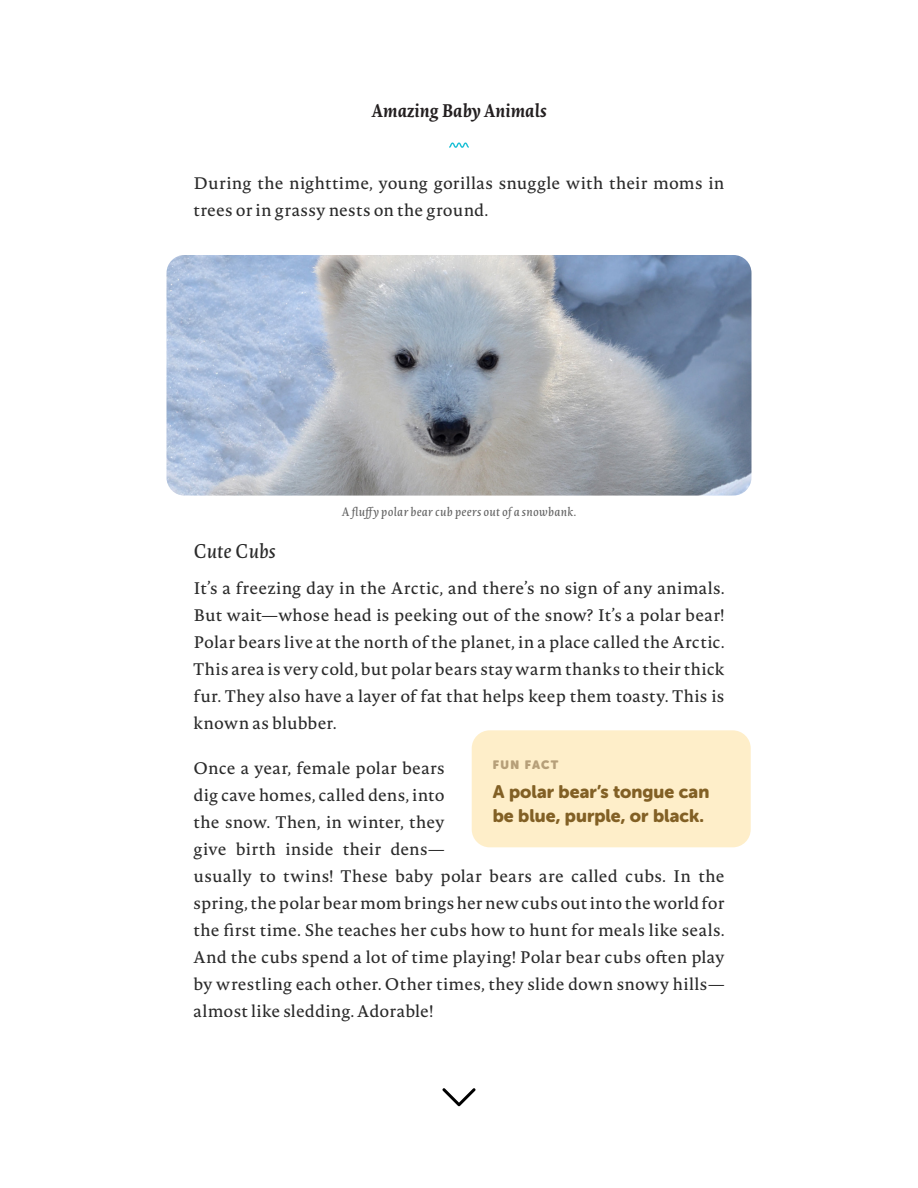
<style>
.page{position:relative;width:918px;height:1188px;background:#fff}
.page>*{position:absolute;margin:0;border:0;box-sizing:border-box;transform-origin:0 0}
.Section_Title{font:italic 19.5px "Novel Pro";letter-spacing:-.005em;color:#2a2a2a}
.Callout{font:18px/24px "Museo Sans Rounded 900";color:#826025}
.t1{font:italic 700 18px "Novel Pro";color:#231f20}
.Main_Body{font:16.5px/27px "Novel Pro";letter-spacing:.015em;color:#2a2a2a}
.t2{font:italic 12px "Novel Pro";letter-spacing:.02em;color:#656565}
.Callout-2{font:12px "Museo Sans Rounded";letter-spacing:.115em;color:#b69f79}
</style>
<div class="page">
<svg style="left:449px;top:142px;width:20px;height:6px"></svg>
<svg style="left:442px;top:1088px;width:34px;height:18px"></svg>
<img style="left:166px;top:255px;width:586px;height:241px">
<div style="left:472px;top:730px;width:279px;height:117px;background:#feeec9;border-radius:18px"></div>
<p class="t1" style="left:371px;top:97px;width:177px">Amazing Baby Animals</p>
<p class="Main_Body" style="left:194px;top:169px;width:533px">During the nighttime, young gorillas snuggle with their moms in trees or in grassy nests on the ground.</p>
<p class="t2" style="left:342px;top:503px;width:236px">A fluffy polar bear cub peers out of a snowbank.</p>
<h4 class="Section_Title" style="left:194px;top:537px;width:84px">Cute Cubs</h4>
<p class="Main_Body" style="left:194px;top:574px;width:533px;text-align:justify">It’s a freezing day in the Arctic, and there’s no sign of any animals.<br>But wait—whose head is peeking out of the snow? It’s a polar bear!<br>Polar bears live at the north of the planet, in a place called the Arctic.<br>This area is very cold, but polar bears stay warm thanks to their thick fur. They also have a layer of fat that helps keep them toasty. This is known as blubber.</p>
<p class="Main_Body" style="left:194px;top:754px;width:533px">Once a year, female polar bears<br>dig cave homes, called dens, into<br>the snow. Then, in winter, they<br>give birth inside their dens—<br>usually to twins! These baby polar bears are called cubs. In the spring, the polar bear mom brings her new cubs out into the world for the first time. She teaches her cubs how to hunt for meals like seals.<br>And the cubs spend a lot of time playing! Polar bear cubs often play by wrestling each other. Other times, they slide down snowy hills— almost like sledding. Adorable!</p>
<p class="Callout-2" style="left:493px;top:758px;width:67px">FUN FACT</p>
<p class="Callout" style="left:493px;top:780px;width:218px">A polar bear’s tongue can be blue, purple, or black.</p>
</div>
